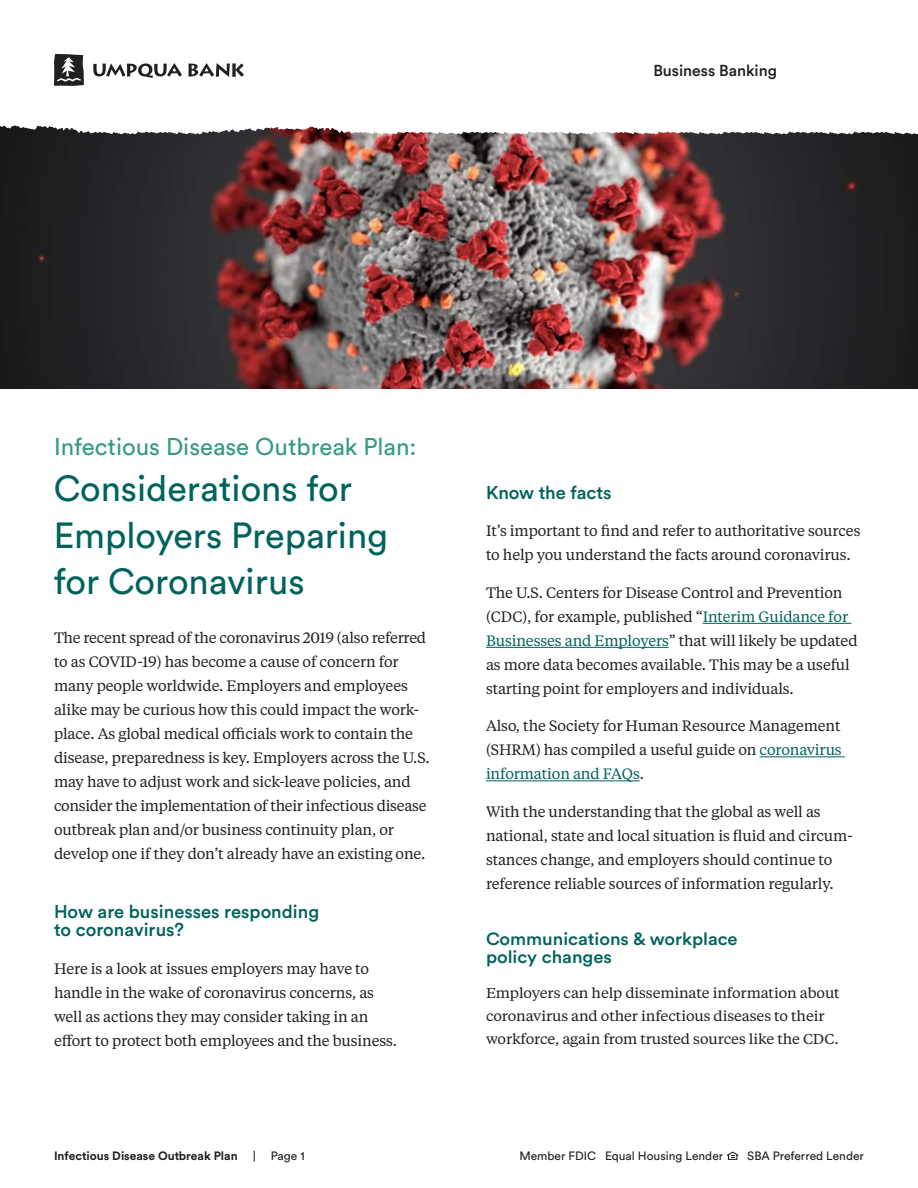
<style>
.page{position:relative;width:918px;height:1188px;background:#fff}
.page>*{position:absolute;margin:0;border:0;box-sizing:border-box;transform-origin:0 0}
.t1{font:36px/46.5px "Circular Std";color:#00635b}
.t2{font:24px "Circular Std";color:#399985}
.t3{font:500 18.3px/18px "Circular Std";color:#00635b}
.t4{font:500 17.55px/17.1px "Circular Std";color:#00635b;scale:1.05 1}
.t5{font:500 15.75px "Circular Std";color:#211f20}
.t6{font:15px/24px "Tiempos Text";letter-spacing:-.01em;color:#211f20}
.t7{font:14.25px/22.8px "Tiempos Text";letter-spacing:-.01em;color:#211f20;scale:1.05 1}
.t8{font:12px "Circular Std";color:#211f20}
.t9{font:700 12px "Circular Std";color:#211f20}
.s1{color:#00635b}
</style>
<div class="page">
<img style="left:0;top:135px;width:918px;height:254px">
<svg style="left:0;top:54px;width:918px;height:81px"></svg>
<svg style="left:727px;top:1152px;width:11px;height:8px"></svg>
<hr style="left:703px;top:623px;width:148px;height:1px;background:#00635b">
<hr style="left:486px;top:647px;width:183px;height:1px;background:#00635b">
<hr style="left:760px;top:757px;width:85px;height:1px;background:#00635b">
<hr style="left:486px;top:781px;width:154px;height:1px;background:#00635b">
<p class="t5" style="left:653px;top:60px;width:125px">Business Banking</p>
<h2 class="t2" style="left:54px;top:432px;width:364px">Infectious Disease Outbreak Plan:</h2>
<h1 class="t1" style="left:54px;top:465px;width:336px">Considerations for<br>Employers Preparing for Coronavirus</h1>
<p class="t6" style="left:54px;top:625px;width:377px">The recent spread of the coronavirus 2019 (also referred to as COVID-19) has become a cause of concern for many people worldwide. Employers and employees alike may be curious how this could impact the work&shy;place. As global medical officials work to contain the disease, preparedness is key. Employers across the U.S. may have to adjust work and sick-leave policies, and consider the implementation of their infectious disease outbreak plan and/or business continuity plan, or develop one if they don’t already have an existing one.</p>
<p class="t3" style="left:54px;top:902px;width:267px">How are businesses responding to coronavirus?</p>
<p class="t6" style="left:54px;top:956px;width:345px">Here is a look at issues employers may have to handle in the wake of coronavirus concerns, as well as actions they may consider taking in an effort to protect both employees and the business.</p>
<p class="t3" style="left:486px;top:483px;width:127px">Know the facts</p>
<p class="t6" style="left:486px;top:518px;width:376px">It’s important to find and refer to authoritative sources to help you understand the facts around coronavirus.</p>
<p class="t6" style="left:486px;top:580px;width:373px">The U.S. Centers for Disease Control and Prevention (CDC), for example, published “<span class="s1">Interim Guidance for Businesses and Employers</span>” that will likely be updated as more data becomes available. This may be a useful starting point for employers and individuals.</p>
<p class="t6" style="left:486px;top:713px;width:357px;text-align:justify">Also, the Society for Human Resource Management (SHRM) has compiled a useful guide on <span class="s1">coronavirus information and FAQs</span>.</p>
<p class="t6" style="left:486px;top:799px;width:368px">With the understanding that the global as well as national, state and local situation is fluid and circum&shy;stances change, and employers should continue to reference reliable sources of information regularly.</p>
<p class="t4" style="left:486px;top:930px;width:241px">Communications &amp; workplace policy changes</p>
<p class="t7" style="left:486px;top:981px;width:339px">Employers can help disseminate information about coronavirus and other infectious diseases to their workforce, again from trusted sources like the CDC.</p>
<p class="t9" style="left:54px;top:1148px;width:185px">Infectious Disease Outbreak Plan</p>
<p class="t8" style="left:253px;top:1148px;width:5px">|</p>
<p class="t8" style="left:271px;top:1148px;width:35px">Page 1</p>
<p class="t8" style="left:519px;top:1148px;width:205px">Member FDIC Equal Housing Lender</p>
<p class="t8" style="left:747px;top:1148px;width:118px">SBA Preferred Lender</p>
</div>
